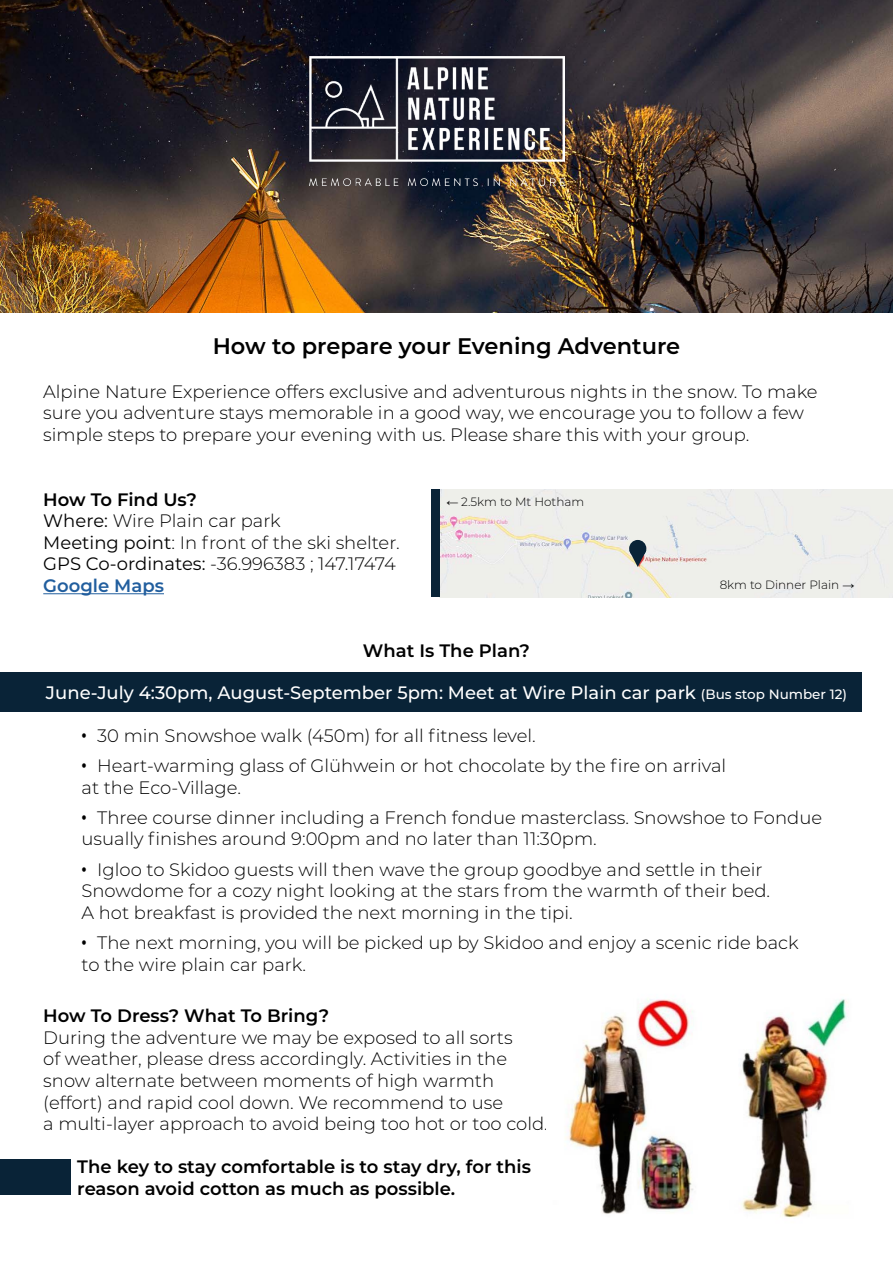
<style>
.page{position:relative;width:893px;height:1263px;background:#fff}
.page>*{position:absolute;margin:0;border:0;box-sizing:border-box;transform-origin:0 0}
.t1{font:600 22.5px "Montserrat";color:#000}
.t2{font:300 18px/21.6px "Montserrat";color:#000}
.t3{font:600 18px/21.6px "Montserrat";color:#000}
.t4{font:500 18px "Montserrat";color:#fff}
.t5{font:300 12px "Montserrat";color:#000}
.s1{font-weight:600}
.s2{font-weight:400}
.s3{font-weight:600;color:#215e9e}
.s4{font-family:"Arial Narrow";font-weight:400}
.s5{font-size:13.5px}
</style>
<div class="page">
<div style="left:0;top:672px;width:861px;height:39px;background:#092337"></div>
<hr style="left:43px;top:593px;width:121px;height:1px;background:#215e9e">
<img style="left:0;top:0;width:893px;height:313px">
<img style="left:310px;top:56px;width:254px;height:129px">
<img style="left:440px;top:490px;width:453px;height:107px">
<div style="left:432px;top:490px;width:8px;height:107px;background:#092337"></div>
<div style="left:629px;top:540px;width:17px;height:17px;background:#092337;border-radius:50%"></div>
<svg style="left:629px;top:550px;width:17px;height:17px"></svg>
<div style="left:0;top:1159px;width:71px;height:36px;background:#092337"></div>
<img style="left:565px;top:999px;width:283px;height:219px">
<p class="t1" style="left:213px;top:330px;width:469px">How to prepare your Evening Adventure</p>
<p class="t2" style="left:43px;top:380px;width:776px">Alpine Nature Experience offers exclusive and adventurous nights in the snow. To make sure you adventure stays memorable in a good way, we encourage you to follow a few simple steps to prepare your evening with us. Please share this with your group.</p>
<p class="t2" style="left:43px;top:488px;width:358px"><span class="s1">How To Find Us?<br></span><span class="s2">Where:</span> Wire Plain car park<br><span class="s2">Meeting point</span>: In front of the ski shelter.<br><span class="s2">GPS Co-ordinates:</span> -36.996383 ; 147.17474<br><span class="s3">Google Maps</span></p>
<p class="t5" style="left:446px;top:494px;width:139px"><span class="s4">←</span> 2.5km to Mt Hotham</p>
<p class="t5" style="left:720px;top:577px;width:136px">8km to Dinner Plain <span class="s4">→</span></p>
<p class="t3" style="left:363px;top:639px;width:169px">What Is The Plan?</p>
<p class="t4" style="left:46px;top:680px;width:803px">June-July 4:30pm, August-September 5pm: Meet at Wire Plain car park <span class="s5">(Bus stop Number 12)</span></p>
<p class="t2" style="left:82px;top:724px;width:456px"><span class="s4">•</span> 30 min Snowshoe walk (450m) for all fitness level.</p>
<p class="t2" style="left:82px;top:754px;width:646px"><span class="s4">•</span> Heart-warming glass of Glühwein or hot chocolate by the fire on arrival at the Eco-Village.</p>
<p class="t2" style="left:82px;top:806px;width:742px"><span class="s4">•</span> Three course dinner including a French fondue masterclass. Snowshoe to Fondue usually finishes around 9:00pm and no later than 11:30pm.</p>
<p class="t2" style="left:82px;top:858px;width:690px"><span class="s4">•</span> Igloo to Skidoo guests will then wave the group goodbye and settle in their<br>Snowdome for a cozy night looking at the stars from the warmth of their bed.<br>A hot breakfast is provided the next morning in the tipi.</p>
<p class="t2" style="left:82px;top:931px;width:719px"><span class="s4">•</span> The next morning, you will be picked up by Skidoo and enjoy a scenic ride back to the wire plain car park.</p>
<p class="t3" style="left:43px;top:1004px;width:287px">How To Dress? What To Bring?</p>
<p class="t2" style="left:43px;top:1026px;width:506px">During the adventure we may be exposed to all sorts<br>of weather, please dress accordingly. Activities in the snow alternate between moments of high warmth (effort) and rapid cool down. We recommend to use<br>a multi-layer approach to avoid being too hot or too cold.</p>
<p class="t3" style="left:77px;top:1155px;width:455px">The key to stay comfortable is to stay dry, for this reason avoid cotton as much as possible.</p>
</div>
